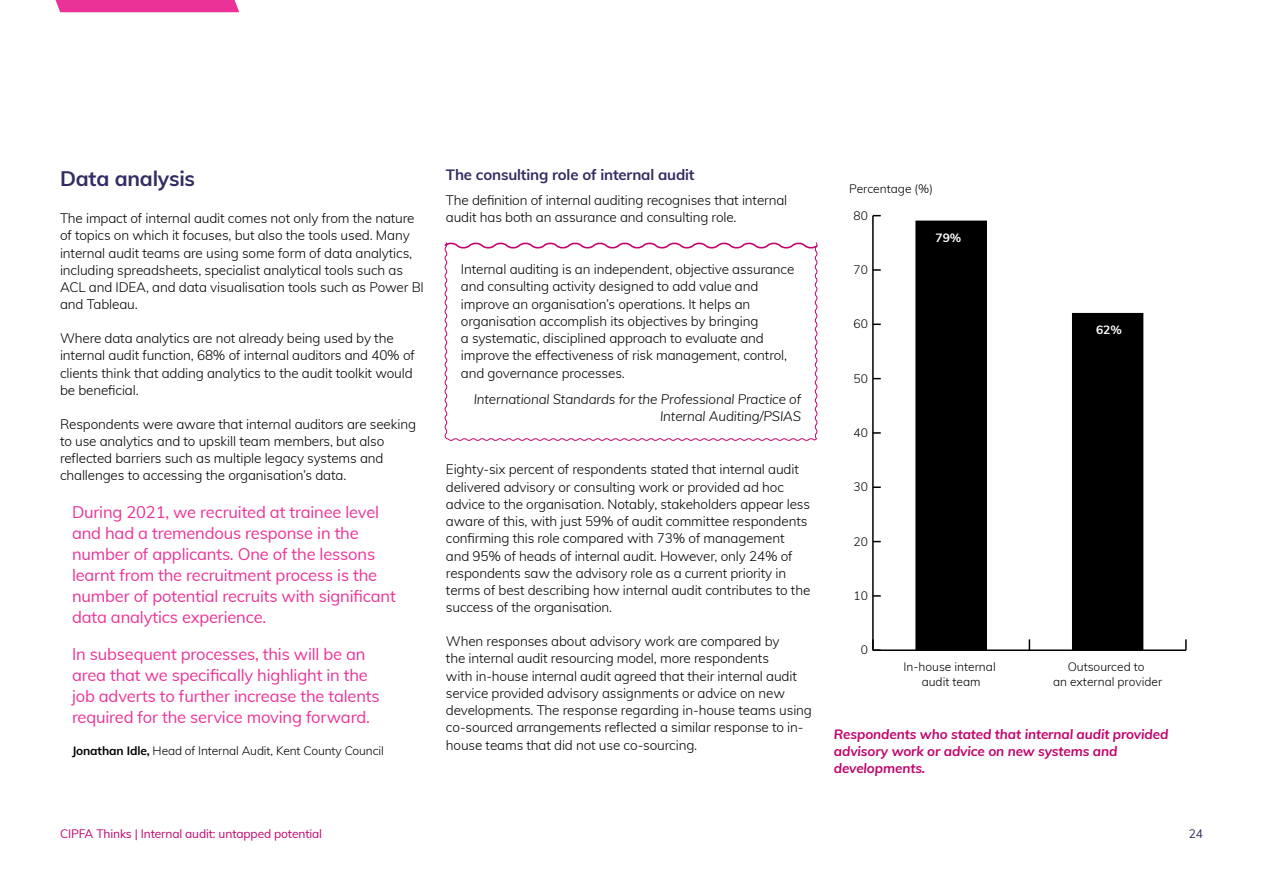
<style>
.page{position:relative;width:1263px;height:893px;background:#fff}
.page>*{position:absolute;margin:0;border:0;box-sizing:border-box;transform-origin:0 0}
.Title_1{font:700 21px "Muli";letter-spacing:-.01em;color:#312c62}
.Quotes{font:16.5px/21px "Muli";letter-spacing:-.01em;color:#eb3397}
.Title_2{font:700 15px "Muli";letter-spacing:-.01em;color:#312c62}
.Body{font:300 13.5px/17.2px "Muli";letter-spacing:-.01em;color:#000}
.Text_with_Border{font:300 13.5px/17.2px "Muli";letter-spacing:-.01em;color:#000}
.t1{font:italic 700 13.5px/17.2px "Muli";letter-spacing:-.01em;color:#c0046c}
.Text_with_Border-2{font:italic 300 13.5px/17.2px "Muli";letter-spacing:-.01em;color:#000;text-align:right}
.Quote_person{font:300 12px/15px "Muli";color:#000;text-align:center}
.t2{font:12px "Muli";letter-spacing:-.01em;color:#c0046c}
.t3{font:700 12px "Muli";color:#fff}
.t4{font:12px "Muli";color:#312c62}
.s1{font-weight:700}
</style>
<div class="page">
<div style="left:55px;top:0;width:184px;height:12px;background:#eb3397"></div>
<svg style="left:444px;top:251px;width:374px;height:190px"></svg>
<svg style="left:444px;top:242px;width:374px;height:9px"></svg>
<hr style="left:873px;top:649px;width:313px;height:2px;background:#000">
<svg style="left:1185px;top:639px;width:2px;height:11px"></svg>
<hr style="left:872px;top:216px;width:2px;height:434px;background:#000">
<svg style="left:872px;top:639px;width:9px;height:12px"></svg>
<svg style="left:873px;top:595px;width:8px;height:2px"></svg>
<svg style="left:873px;top:486px;width:8px;height:2px"></svg>
<svg style="left:873px;top:432px;width:8px;height:2px"></svg>
<svg style="left:873px;top:269px;width:8px;height:2px"></svg>
<div style="left:916px;top:221px;width:70px;height:429px;background:#000"></div>
<div style="left:915px;top:221px;width:72px;height:430px;border:1px solid #000"></div>
<div style="left:1072px;top:313px;width:71px;height:337px;background:#000"></div>
<p class="Title_1" style="left:60px;top:164px;width:137px">Data analysis</p>
<p class="Body" style="left:60px;top:209px;width:365px">The impact of internal audit comes not only from the nature of topics on which it focuses, but also the tools used. Many internal audit teams are using some form of data analytics, including spreadsheets, specialist analytical tools such as ACL and IDEA, and data visualisation tools such as Power BI and Tableau.</p>
<p class="Body" style="left:60px;top:329px;width:356px">Where data analytics are not already being used by the internal audit function, 68% of internal auditors and 40% of clients think that adding analytics to the audit toolkit would be beneficial.</p>
<p class="Body" style="left:60px;top:415px;width:358px">Respondents were aware that internal auditors are seeking to use analytics and to upskill team members, but also reflected barriers such as multiple legacy systems and challenges to accessing the organisation’s data.</p>
<p class="Quotes" style="left:72px;top:501px;width:325px">During 2021, we recruited at trainee level and had a tremendous response in the number of applicants. One of the lessons learnt from the recruitment process is the number of potential recruits with significant data analytics experience.</p>
<p class="Quotes" style="left:72px;top:643px;width:309px">In subsequent processes, this will be an area that we specifically highlight in the job adverts to further increase the talents required for the service moving forward.</p>
<p class="Quote_person" style="left:72px;top:743px;width:313px"><span class="s1">Jonathan Idle,</span> Head of Internal Audit, Kent County Council</p>
<p class="Title_2" style="left:446px;top:164px;width:250px">The consulting role of internal audit</p>
<p class="Body" style="left:446px;top:191px;width:343px">The definition of internal auditing recognises that internal audit has both an assurance and consulting role.</p>
<p class="Text_with_Border" style="left:461px;top:260px;width:335px">Internal auditing is an independent, objective assurance and consulting activity designed to add value and improve an organisation’s operations. It helps an organisation accomplish its objectives by bringing<br>a systematic, disciplined approach to evaluate and improve the effectiveness of risk management, control, and governance processes.</p>
<p class="Text_with_Border-2" style="left:474px;top:390px;width:329px">International Standards for the Professional Practice of<br>Internal Auditing/PSIAS</p>
<p class="Quote_person" style="left:849px;top:181px;width:85px">Percentage (%)</p>
<p class="Quote_person" style="left:854px;top:207px;width:16px">80</p>
<p class="Quote_person" style="left:854px;top:262px;width:16px">70</p>
<p class="Quote_person" style="left:854px;top:316px;width:16px">60</p>
<p class="Quote_person" style="left:854px;top:370px;width:16px">50</p>
<p class="Quote_person" style="left:854px;top:425px;width:16px">40</p>
<p class="t3" style="left:935px;top:229px;width:27px">79%</p>
<p class="t3" style="left:1096px;top:320px;width:27px">62%</p>
<p class="Body" style="left:446px;top:460px;width:366px">Eighty-six percent of respondents stated that internal audit delivered advisory or consulting work or provided ad hoc advice to the organisation. Notably, stakeholders appear less aware of this, with just 59% of audit committee respondents confirming this role compared with 73% of management and 95% of heads of internal audit. However, only 24% of respondents saw the advisory role as a current priority in terms of best describing how internal audit contributes to the success of the organisation.</p>
<p class="Body" style="left:446px;top:632px;width:368px">When responses about advisory work are compared by<br>the internal audit resourcing model, more respondents<br>with in-house internal audit agreed that their internal audit service provided advisory assignments or advice on new developments. The response regarding in-house teams using co-sourced arrangements reflected a similar response to in&shy;house teams that did not use co-sourcing.</p>
<p class="Quote_person" style="left:861px;top:642px;width:9px">0</p>
<p class="Quote_person" style="left:854px;top:479px;width:16px">30</p>
<p class="Quote_person" style="left:854px;top:533px;width:16px">20</p>
<p class="Quote_person" style="left:854px;top:588px;width:16px">10</p>
<p class="Quote_person" style="left:903px;top:659px;width:94px">In-house internal audit team</p>
<p class="Quote_person" style="left:1053px;top:659px;width:111px">Outsourced to<br>an external provider</p>
<p class="t1" style="left:834px;top:724px;width:336px">Respondents who stated that internal audit provided advisory work or advice on new systems and developments.</p>
<p class="t2" style="left:60px;top:825px;width:264px">CIPFA Thinks | Internal audit: untapped potential</p>
<p class="t4" style="left:1189px;top:825px;width:16px">24</p>
</div>
